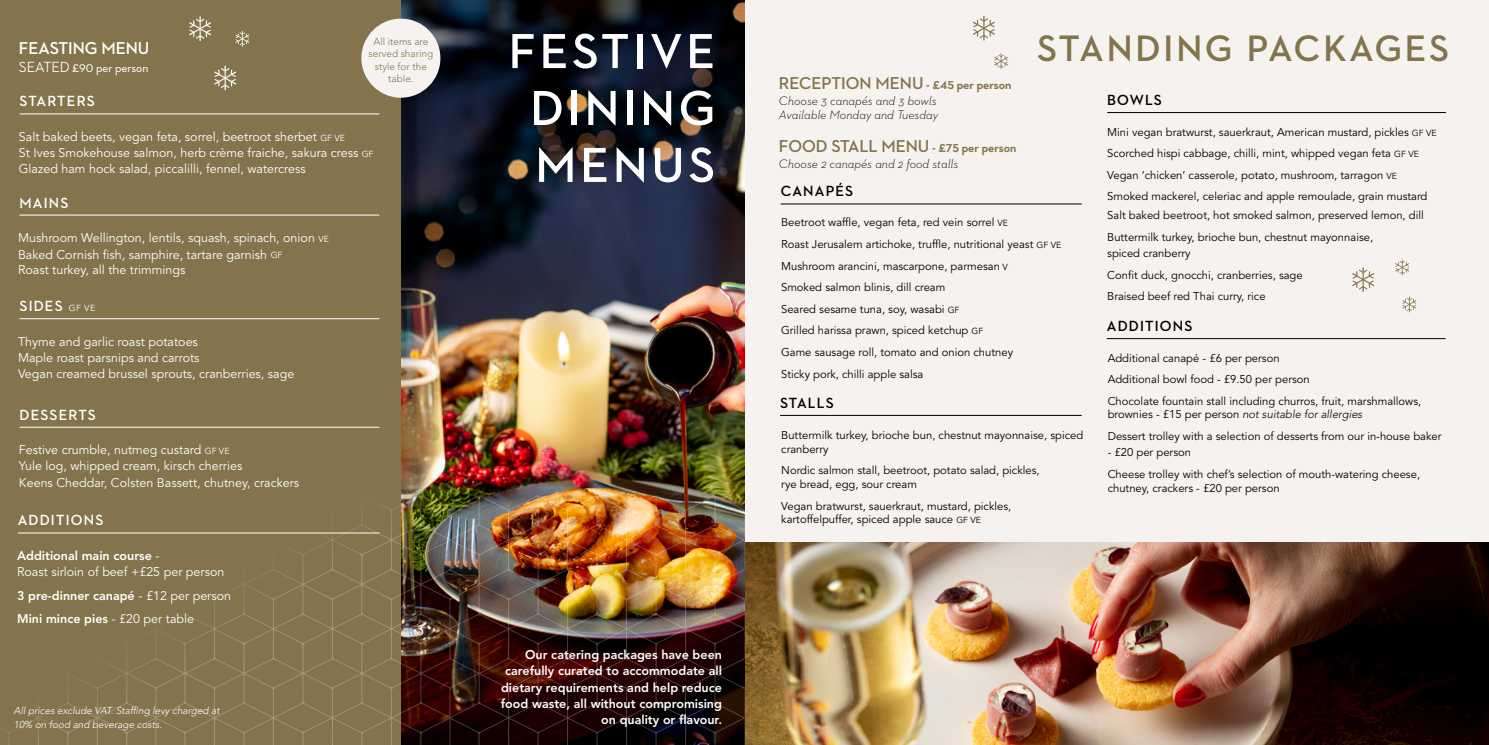
<style>
.page{position:relative;width:1489px;height:745px;background:#fff}
.page>*{position:absolute;margin:0;border:0;box-sizing:border-box;transform-origin:0 0}
.t1{font:700 50px/56.9px "Neutraface 2 Display";letter-spacing:.08em;color:#fff;text-align:center}
.t2{font:700 37.5px "Neutraface 2 Display";letter-spacing:.08em;color:#84744d}
.t3{font:700 17.5px "Neutraface 2 Display";color:#83754e}
.t4{font:700 17.5px "Neutraface 2 Display";color:#fff}
.t5{font:700 15px "Neutraface 2 Display";letter-spacing:.08em;color:#fff}
.t6{font:700 15px "Neutraface 2 Display";letter-spacing:.08em;color:#000}
.t7{font:500 15px "Neutraface 2 Display";color:#fff}
.t8{font:12.5px/16.2px "Avenir LT Std";color:#fff}
.t9{font:800 12.5px/16.2px "Avenir LT Std";color:#fff;text-align:right}
.t10{font:italic 300 12.5px/13.8px "Neutraface 2 Text";color:#000}
.t11{font:11.25px/21.6px "Avenir LT Std";color:#000}
.t12{font:italic 300 10px/13.8px "Avenir LT Std";color:#fff}
.t13{font:300 10px/12.5px "Avenir LT Std";color:#83754e;text-align:center}
.s1{font-size:8.75px}
.s2{font-family:"Avenir LT Std";font-weight:400;font-size:8.75px}
.s3{font-weight:800}
.s4{font-weight:400}
.s5{font-size:15px}
.s6{font-weight:300;font-style:italic}
</style>
<div class="page">
<div style="left:0;top:0;width:1488px;height:744px;background:#f5f2f0"></div>
<img style="left:744px;top:542px;width:744px;height:202px">
<img style="left:401px;top:0;width:343px;height:495px">
<hr style="left:780px;top:203px;width:301px;height:1px;background:#000">
<hr style="left:1107px;top:112px;width:338px;height:1px;background:#000">
<hr style="left:780px;top:414px;width:301px;height:1px;background:#000">
<hr style="left:1106px;top:338px;width:339px;height:1px;background:#000">
<svg style="left:994px;top:53px;width:14px;height:16px"></svg>
<svg style="left:973px;top:16px;width:21px;height:24px"></svg>
<svg style="left:1352px;top:267px;width:21px;height:24px"></svg>
<svg style="left:1395px;top:259px;width:14px;height:16px"></svg>
<svg style="left:1402px;top:296px;width:14px;height:16px"></svg>
<div style="left:0;top:0;width:401px;height:744px;background:#84744d"></div>
<hr style="left:19px;top:214px;width:360px;height:1px;background:#fff">
<hr style="left:19px;top:318px;width:360px;height:1px;background:#fff">
<hr style="left:19px;top:426px;width:360px;height:1px;background:#fff">
<hr style="left:20px;top:113px;width:359px;height:1px;background:#fff">
<svg style="left:189px;top:17px;width:22px;height:24px"></svg>
<svg style="left:235px;top:31px;width:14px;height:16px"></svg>
<svg style="left:214px;top:66px;width:22px;height:24px"></svg>
<img style="left:450px;top:495px;width:294px;height:249px">
<svg style="left:156px;top:495px;width:294px;height:249px"></svg>
<svg style="left:0;top:532px;width:156px;height:212px"></svg>
<div style="left:361px;top:19px;width:79px;height:79px;background:#f5f2f0;border-radius:50%"></div>
<h3 class="t4" style="left:19px;top:39px;width:132px">FEASTING MENU</h3>
<h3 class="t7" style="left:19px;top:59px;width:131px">SEATED £90 per person</h3>
<h3 class="t5" style="left:20px;top:93px;width:77px">STARTERS</h3>
<p class="t13" style="left:368px;top:35px;width:66px">All items are served sharing style for the table.</p>
<p class="t8" style="left:19px;top:128px;width:356px">Salt baked beets, vegan feta, sorrel, beetroot sherbet <span class="s1">GF VE<br></span>St Ives Smokehouse salmon, herb crème fraiche, sakura cress <span class="s1">GF<br></span>Glazed ham hock salad, piccalilli, fennel, watercress</p>
<h3 class="t5" style="left:19px;top:194px;width:50px">MAINS</h3>
<p class="t8" style="left:18px;top:229px;width:312px;line-height:16.9px">Mushroom Wellington, lentils, squash, spinach, onion <span class="s1">VE<br></span>Baked Cornish fish, samphire, tartare garnish <span class="s1">GF</span></p>
<p class="t8" style="left:18px;top:262px;width:169px">Roast turkey, all the trimmings</p>
<h3 class="t5" style="left:19px;top:297px;width:77px">SIDES <span class="s2">GF VE</span></h3>
<p class="t8" style="left:18px;top:333px;width:278px">Thyme and garlic roast potatoes<br>Maple roast parsnips and carrots<br>Vegan creamed brussel sprouts, cranberries, sage</p>
<h3 class="t5" style="left:19px;top:406px;width:78px">DESSERTS</h3>
<p class="t8" style="left:19px;top:441px;width:282px">Festive crumble, nutmeg custard <span class="s1">GF VE<br></span>Yule log, whipped cream, kirsch cherries<br>Keens Cheddar, Colsten Bassett, chutney, crackers</p>
<h3 class="t5" style="left:18px;top:511px;width:87px">ADDITIONS</h3>
<p class="t8" style="left:17px;top:547px;width:209px"><span class="s3">Additional main course</span> -<br>Roast sirloin of beef +£25 per person</p>
<p class="t9" style="left:17px;top:583px;width:215px;line-height:23.4px;text-align:left">3 pre-dinner canapé <span class="s4">- £12 per person<br></span>Mini mince pies <span class="s4">- £20 per table</span></p>
<p class="t12" style="left:14px;top:703px;width:207px">All prices exclude VAT. Staffing levy charged at<br>10% on food and beverage costs.</p>
<h1 class="t1" style="left:508px;top:23px;width:208px">FESTIVE<br>DINING<br>MENUS</h1>
<p class="t9" style="left:501px;top:646px;width:223px">Our catering packages have been carefully curated to accommodate all dietary requirements and help reduce food waste, all without compromising on quality or flavour.</p>
<h2 class="t2" style="left:1037px;top:27px;width:413px">STANDING PACKAGES</h2>
<h3 class="t3" style="left:778px;top:73px;width:234px">RECEPTION MENU <span class="s5">- £45 per person</span></h3>
<p class="t10" style="left:778px;top:94px;width:161px">Choose 3 canapés and 3 bowls<br>Available Monday and Tuesday</p>
<h3 class="t3" style="left:778px;top:136px;width:239px">FOOD STALL MENU <span class="s5">- £75 per person</span></h3>
<p class="t10" style="left:778px;top:156px;width:181px">Choose 2 canapés and 2 food stalls</p>
<h3 class="t6" style="left:780px;top:183px;width:74px">CANAPÉS</h3>
<p class="t11" style="left:781px;top:212px;width:282px">Beetroot waffle, vegan feta, red vein sorrel <span class="s1">VE<br></span>Roast Jerusalem artichoke, truffle, nutritional yeast <span class="s1">GF VE </span>Mushroom arancini, mascarpone, parmesan <span class="s1">V<br></span>Smoked salmon blinis, dill cream<br>Seared sesame tuna, soy, wasabi <span class="s1">GF<br></span>Grilled harissa prawn, spiced ketchup <span class="s1">GF<br></span>Game sausage roll, tomato and onion chutney<br>Sticky pork, chilli apple salsa</p>
<h3 class="t6" style="left:780px;top:394px;width:55px">STALLS</h3>
<p class="t11" style="left:781px;top:428px;width:303px;line-height:13.8px">Buttermilk turkey, brioche bun, chestnut mayonnaise, spiced cranberry</p>
<p class="t11" style="left:781px;top:463px;width:260px;line-height:13.8px">Nordic salmon stall, beetroot, potato salad, pickles, rye bread, egg, sour cream</p>
<p class="t11" style="left:781px;top:499px;width:231px;line-height:13.8px">Vegan bratwurst, sauerkraut, mustard, pickles, kartoffelpuffer, spiced apple sauce <span class="s1">GF VE</span></p>
<h3 class="t6" style="left:1107px;top:91px;width:56px">BOWLS</h3>
<p class="t11" style="left:1107px;top:121px;width:331px">Mini vegan bratwurst, sauerkraut, American mustard, pickles <span class="s1">GF VE </span>Scorched hispi cabbage, chilli, mint, whipped vegan feta <span class="s1">GF VE </span>Vegan ‘chicken’ casserole, potato, mushroom, tarragon <span class="s1">VE </span>Smoked mackerel, celeriac and apple remoulade, grain mustard</p>
<p class="t11" style="left:1107px;top:205px;width:318px">Salt baked beetroot, hot smoked salmon, preserved lemon, dill<br>Buttermilk turkey, brioche bun, chestnut mayonnaise,</p>
<p class="t11" style="left:1107px;top:243px;width:197px">spiced cranberry<br>Confit duck, gnocchi, cranberries, sage<br>Braised beef red Thai curry, rice</p>
<h3 class="t6" style="left:1106px;top:317px;width:87px">ADDITIONS</h3>
<p class="t11" style="left:1107px;top:347px;width:315px">Additional canapé - £6 per person<br>Additional bowl food - £9.50 per person<br>Chocolate fountain stall including churros, fruit, marshmallows,</p>
<p class="t11" style="left:1107px;top:404px;width:335px">brownies - £15 per person <span class="s6">not suitable for allergies<br></span>Dessert trolley with a selection of desserts from our in-house baker</p>
<p class="t11" style="left:1107px;top:441px;width:314px">- £20 per person<br>Cheese trolley with chef’s selection of mouth-watering cheese,</p>
<p class="t11" style="left:1107px;top:477px;width:173px">chutney, crackers - £20 per person</p>
</div>
